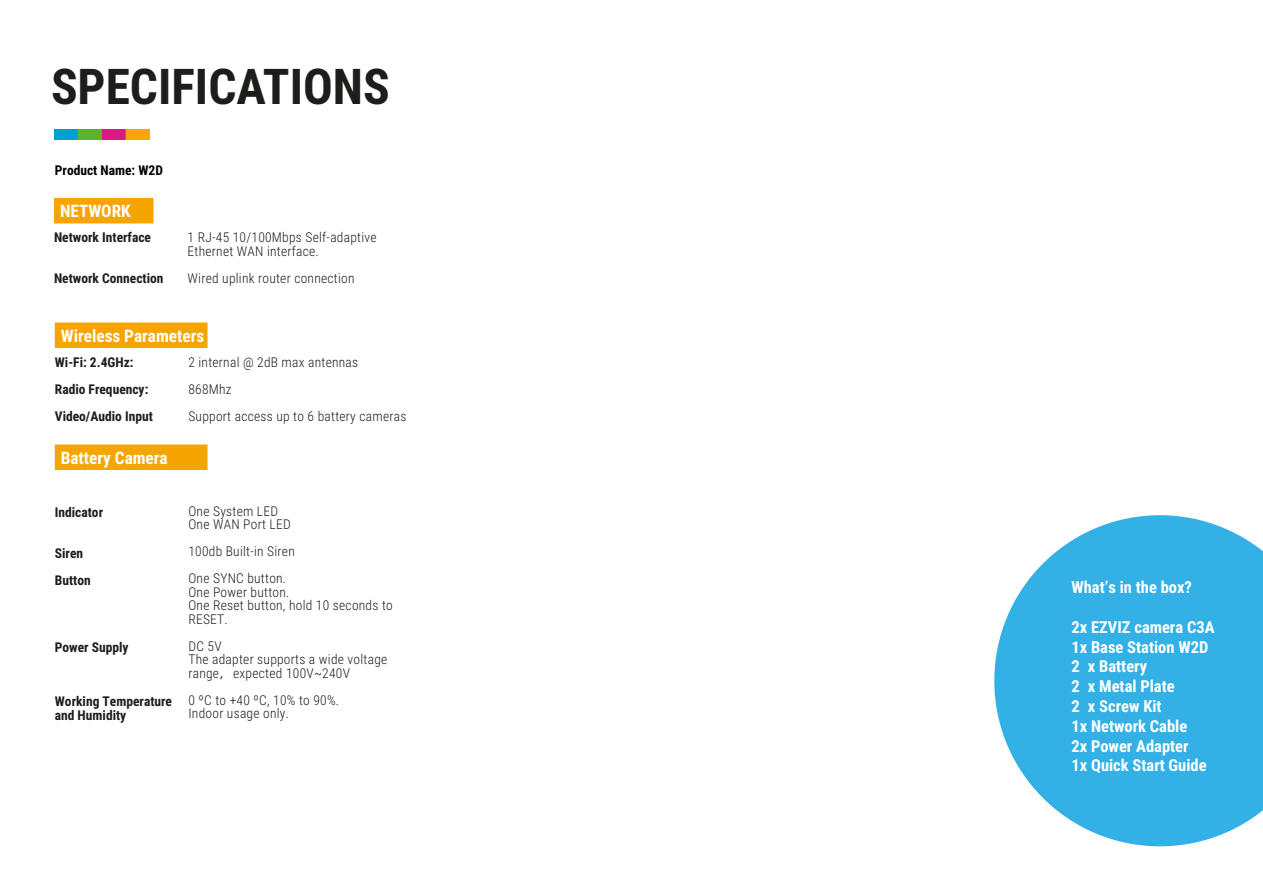
<style>
.page{position:relative;width:1263px;height:893px;background:#fff}
.page>*{position:absolute;margin:0;border:0;box-sizing:border-box;transform-origin:0 0}
.t1{font:700 49.35px "Roboto Condensed";color:#1d1d1b}
.t2{font:700 17.25px "Roboto Condensed";color:#fff}
.t3{font:700 16.5px/19.8px "Roboto Condensed";color:#fff}
.t4{font:300 13.5px/13.5px "Roboto Condensed";letter-spacing:.02em;color:#1d1d1b}
.t5{font:700 13.5px/27px "Roboto Condensed";color:#1d1d1b}
.t6{font:700 13.5px "Roboto Condensed";color:#000}
.s1{font-family:"Koz Go Pr 6 N";font-weight:400}
</style>
<div class="page">
<img style="left:54px;top:129px;width:95px;height:11px">
<div style="left:54px;top:198px;width:99px;height:25px;background:#f6a500"></div>
<div style="left:55px;top:322px;width:152px;height:26px;background:#f6a500"></div>
<div style="left:55px;top:444px;width:152px;height:26px;background:#f6a500"></div>
<svg style="left:994px;top:515px;width:269px;height:331px;fill:#33b1e7"></svg>
<h1 class="t1" style="left:51px;top:52px;width:340px">SPECIFICATIONS</h1>
<p class="t6" style="left:55px;top:161px;width:110px">Product Name: W2D</p>
<p class="t2" style="left:60px;top:199px;width:72px">NETWORK</p>
<p class="t5" style="left:54px;top:223px;width:99px">Network Interface</p>
<p class="t5" style="left:54px;top:264px;width:111px">Network Connection</p>
<p class="t4" style="left:188px;top:230px;width:191px">1 RJ-45 10/100Mbps Self-adaptive<br>Ethernet WAN interface.</p>
<p class="t4" style="left:188px;top:271px;width:169px">Wired uplink router connection</p>
<p class="t2" style="left:61px;top:324px;width:145px">Wireless Parameters</p>
<p class="t5" style="left:55px;top:348px;width:99px">Wi-Fi: 2.4GHz:<br>Radio Frequency:<br>Video/Audio Input</p>
<p class="t2" style="left:61px;top:446px;width:108px">Battery Camera</p>
<p class="t5" style="left:55px;top:499px;width:50px">Indicator</p>
<p class="t5" style="left:55px;top:539px;width:37px">Siren<br>Button</p>
<p class="t5" style="left:55px;top:634px;width:75px">Power Supply</p>
<p class="t5" style="left:55px;top:694px;width:119px;line-height:13.5px">Working Temperature and Humidity</p>
<p class="t4" style="left:188px;top:348px;width:219px;line-height:27px">2 internal @ 2dB max antennas<br>868Mhz<br>Support access up to 6 battery cameras</p>
<p class="t4" style="left:188px;top:504px;width:104px">One System LED<br>One WAN Port LED</p>
<p class="t4" style="left:188px;top:538px;width:108px;line-height:27px">100db Built-in Siren<br>One SYNC button.</p>
<p class="t4" style="left:188px;top:585px;width:206px">One Power button.<br>One Reset button, hold 10 seconds to<br>RESET.</p>
<p class="t4" style="left:188px;top:639px;width:200px">DC 5V<br>The adapter supports a wide voltage range<span class="s1">，</span>expected 100V~240V</p>
<p class="t4" style="left:188px;top:693px;width:152px">0 ºC to +40 ºC, 10% to 90%.<br>Indoor usage only.</p>
<p class="t3" style="left:1071px;top:577px;width:122px">What’s in the box?</p>
<p class="t3" style="left:1071px;top:616px;width:145px">2x EZVIZ camera C3A<br>1x Base Station W2D<br>2x Battery<br>2x Metal Plate<br>2x Screw Kit<br>1x Network Cable<br>2x Power Adapter<br>1x Quick Start Guide</p>
</div>
